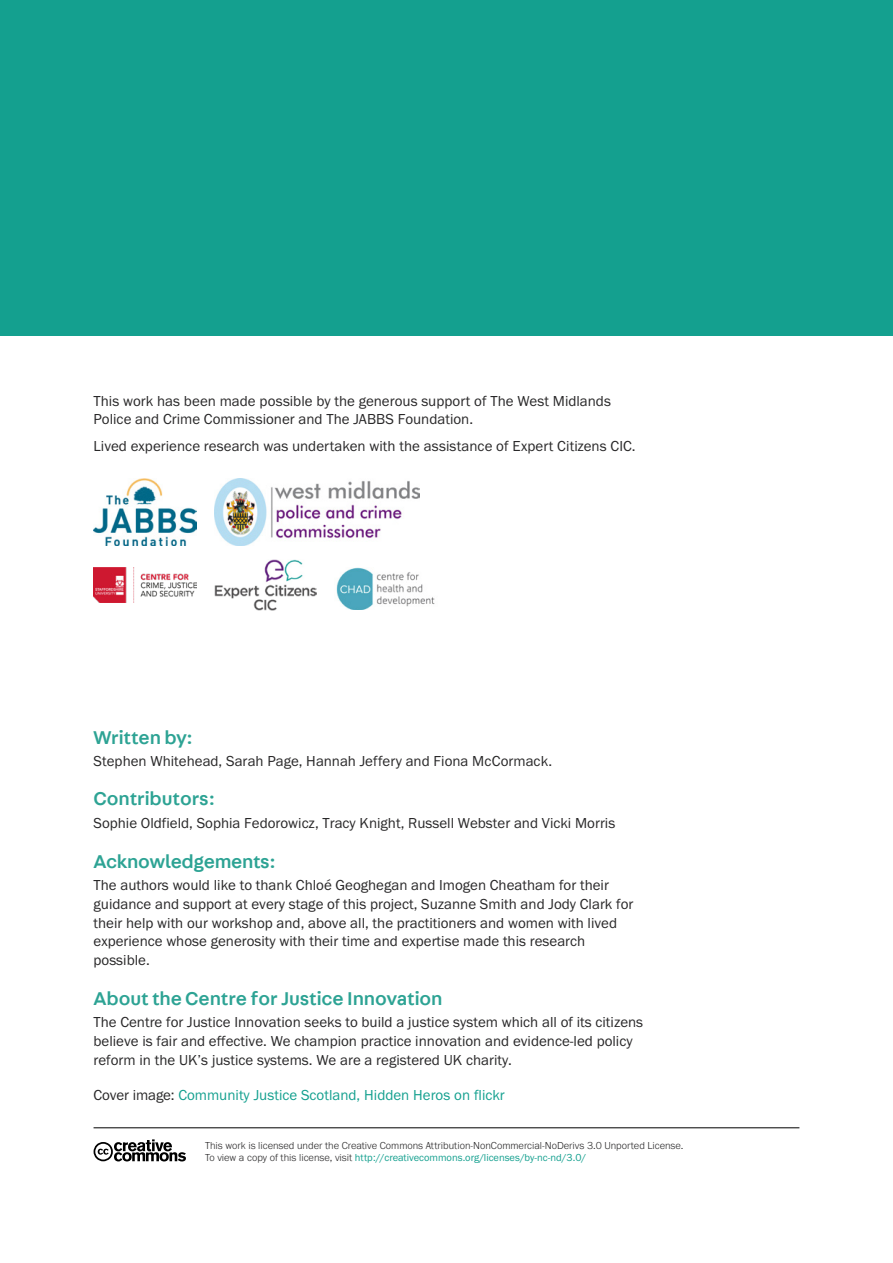
<style>
.page{position:relative;width:893px;height:1263px;background:#fff}
.page>*{position:absolute;margin:0;border:0;box-sizing:border-box;transform-origin:0 0}
.Body_text{font:500 19.5px "Fabriga";letter-spacing:-.005em;color:#2da394}
.Body_text-2{font:15px/18.8px "Franklin Gothic URW Boo";color:#292829}
.Body_text-3{font:15px "Franklin Gothic URW Boo";color:#14a08f}
.t1{font:300 10.5px/12px "Franklin Gothic URW";color:#292829}
.s1{color:#292829}
.s2{font-family:"Franklin Gothic URW Boo";font-weight:400;color:#14a08f}
</style>
<div class="page">
<svg style="left:94px;top:1139px;width:92px;height:22px"></svg>
<hr style="left:94px;top:1127px;width:705px;height:1px;background:#000">
<div style="left:0;top:0;width:893px;height:336px;background:#14a08f"></div>
<img style="left:94px;top:478px;width:102px;height:68px">
<img style="left:214px;top:478px;width:206px;height:68px">
<img style="left:214px;top:560px;width:103px;height:50px">
<img style="left:94px;top:568px;width:102px;height:34px">
<img style="left:336px;top:568px;width:99px;height:41px">
<p class="Body_text-2" style="left:94px;top:392px;width:519px;line-height:18px">This work has been made possible by the generous support of The West Midlands<br>Police and Crime Commissioner and The JABBS Foundation.</p>
<p class="Body_text-2" style="left:94px;top:436px;width:544px">Lived experience research was undertaken with the assistance of Expert Citizens CIC.</p>
<p class="Body_text" style="left:94px;top:724px;width:101px">Written by:</p>
<p class="Body_text-2" style="left:94px;top:751px;width:460px">Stephen Whitehead, Sarah Page, Hannah Jeffery and Fiona McCormack.</p>
<p class="Body_text" style="left:94px;top:786px;width:123px">Contributors:</p>
<p class="Body_text-2" style="left:94px;top:814px;width:523px">Sophie Oldfield, Sophia Fedorowicz, Tracy Knight, Russell Webster and Vicki Morris</p>
<p class="Body_text" style="left:94px;top:848px;width:184px">Acknowledgements:</p>
<p class="Body_text-2" style="left:94px;top:875px;width:541px">The authors would like to thank Chloé Geoghegan and Imogen Cheatham for their guidance and support at every stage of this project, Suzanne Smith and Jody Clark for their help with our workshop and, above all, the practitioners and women with lived experience whose generosity with their time and expertise made this research possible.</p>
<p class="Body_text" style="left:94px;top:985px;width:350px">About the Centre for Justice Innovation</p>
<p class="Body_text-2" style="left:94px;top:1013px;width:551px">The Centre for Justice Innovation seeks to build a justice system which all of its citizens believe is fair and effective. We champion practice innovation and evidence-led policy reform in the UK’s justice systems. We are a registered UK charity.</p>
<p class="Body_text-3" style="left:94px;top:1086px;width:413px"><span class="s1">Cover image:</span> Community Justice Scotland, Hidden Heros on flickr</p>
<p class="t1" style="left:205px;top:1139px;width:480px">This work is licensed under the Creative Commons Attribution-NonCommercial-NoDerivs 3.0 Unported License.<br>To view a copy of this license, visit <span class="s2">http://creativecommons.org/licenses/by-nc-nd/3.0/</span></p>
</div>
